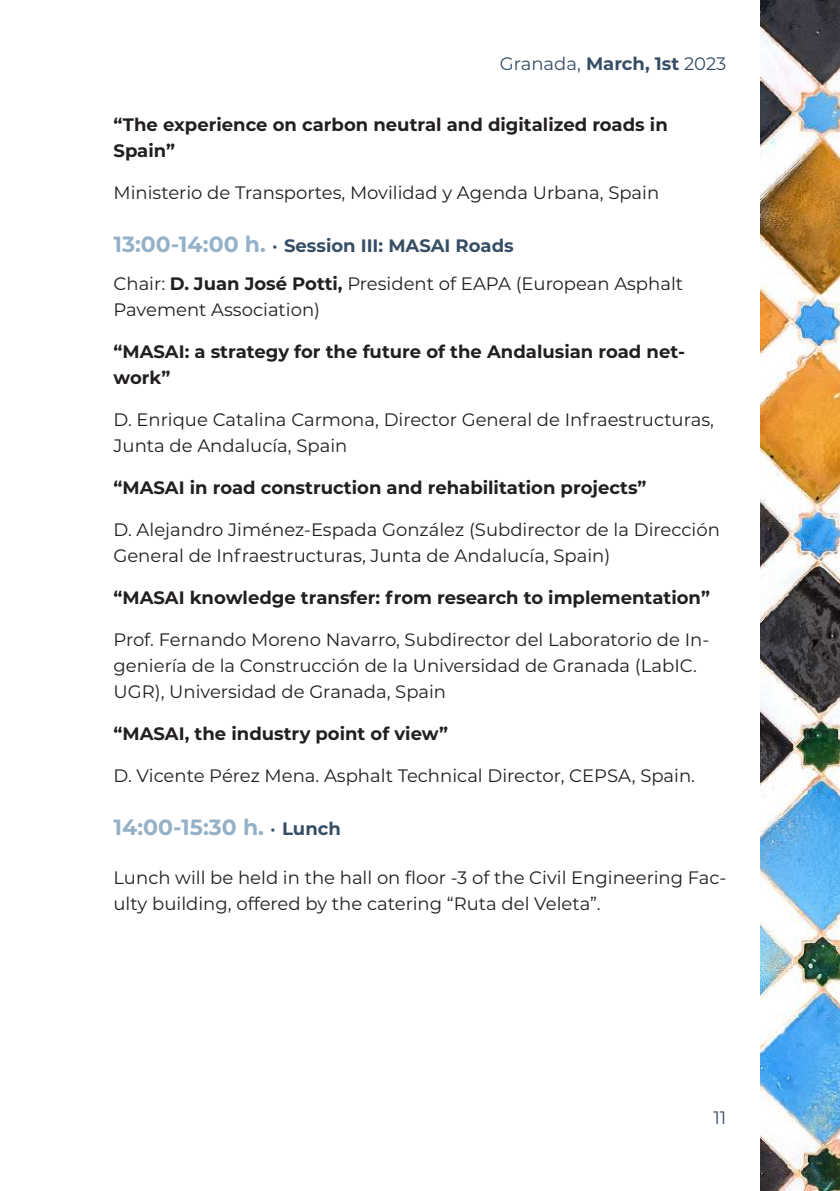
<style>
.page{position:relative;width:840px;height:1191px;background:#fff}
.page>*{position:absolute;margin:0;border:0;box-sizing:border-box;transform-origin:0 0}
.t1{font:700 22px "Montserrat";color:#94b1c8}
.t2{font:18px/26px "Montserrat";color:#231f20}
.t3{font:700 18px/26px "Montserrat";color:#231f20}
.t4{font:18px "Montserrat";color:#364e65}
.s1{font-weight:700}
.s2{font-weight:700;font-size:22px;color:#94b1c8}
.s3{font-weight:500;color:#364e65}
.s4{font-weight:700;color:#364e65}
.s5{font-weight:500;font-size:18px;color:#364e65}
.s6{font-size:18px;color:#364e65}
</style>
<div class="page">
<img style="left:760px;top:0;width:79px;height:1191px">
<p class="t4" style="left:499px;top:51px;width:228px">Granada, <span class="s1">March, 1st</span> 2023</p>
<p class="t3" style="left:113px;top:111px;width:555px">“The experience on carbon neutral and digitalized roads in<br>Spain”</p>
<p class="t2" style="left:113px;top:179px;width:547px">Ministerio de Transportes, Movilidad y Agenda Urbana, Spain</p>
<p class="t2" style="left:113px;top:226px;width:571px;line-height:37.4px"><span class="s2">13:00-14:00 h.</span> <span class="s3">•</span> <span class="s4">Session III: MASAI Roads<br></span>Chair: <span class="s1">D. Juan José Potti,</span> President of EAPA (European Asphalt</p>
<p class="t2" style="left:113px;top:295px;width:208px">Pavement Association)</p>
<p class="t3" style="left:113px;top:337px;width:572px">“MASAI: a strategy for the future of the Andalusian road net&shy;work”</p>
<p class="t2" style="left:113px;top:405px;width:601px">D. Enrique Catalina Carmona, Director General de Infraestructuras,<br>Junta de Andalucía, Spain</p>
<p class="t3" style="left:113px;top:473px;width:534px">“MASAI in road construction and rehabilitation projects”</p>
<p class="t2" style="left:113px;top:515px;width:607px">D. Alejandro Jiménez-Espada González (Subdirector de la Dirección<br>General de Infraestructuras, Junta de Andalucía, Spain)</p>
<p class="t3" style="left:113px;top:583px;width:597px">“MASAI knowledge transfer: from research to implementation”</p>
<p class="t2" style="left:113px;top:625px;width:597px">Prof. Fernando Moreno Navarro, Subdirector del Laboratorio de In&shy;geniería de la Construcción de la Universidad de Granada (LabIC.<br>UGR), Universidad de Granada, Spain</p>
<p class="t3" style="left:113px;top:719px;width:336px">“MASAI, the industry point of view”</p>
<p class="t2" style="left:113px;top:761px;width:582px">D. Vicente Pérez Mena. Asphalt Technical Director, CEPSA, Spain.</p>
<p class="t1" style="left:113px;top:811px;width:229px">14:00-15:30 h. <span class="s5">•</span> <span class="s6">Lunch</span></p>
<p class="t2" style="left:113px;top:863px;width:614px">Lunch will be held in the hall on floor -3 of the Civil Engineering Fac&shy;ulty building, offered by the catering “Ruta del Veleta”.</p>
<p class="t4" style="left:713px;top:1105px;width:14px">11</p>
</div>
